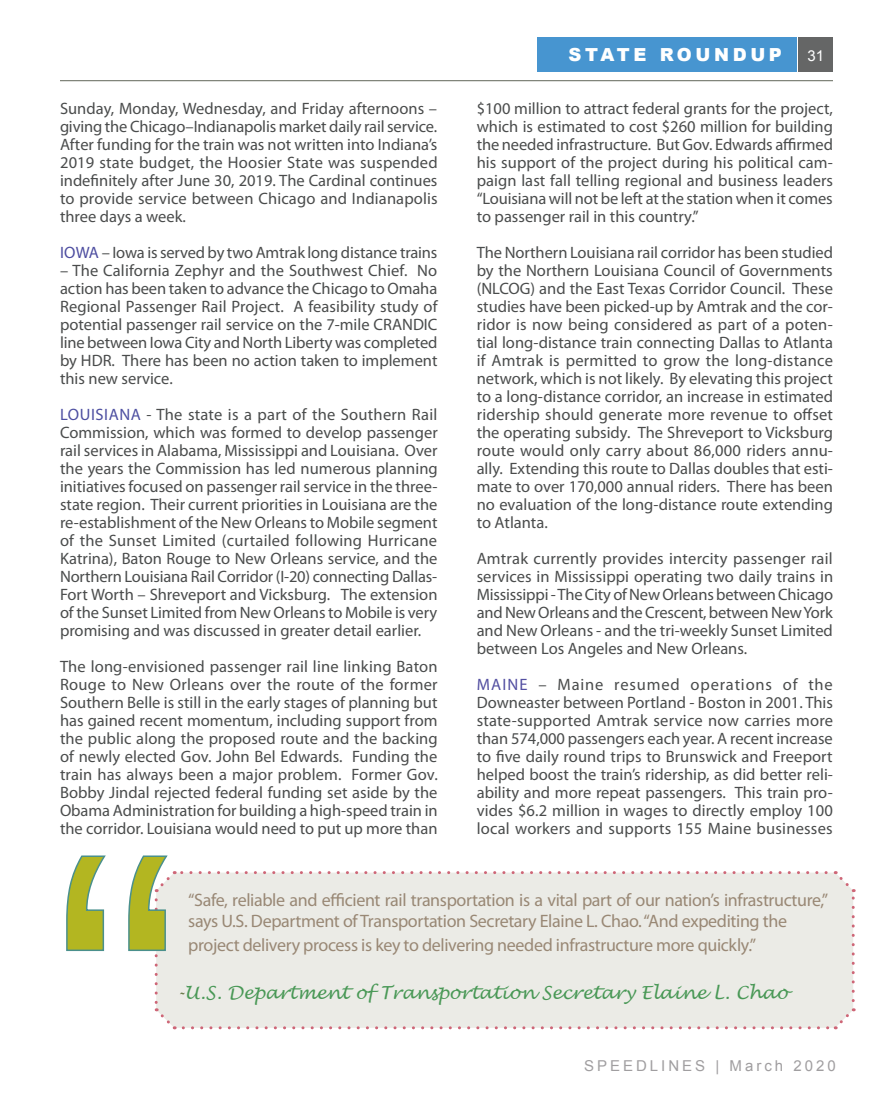
<style>
.page{position:relative;width:893px;height:1106px;background:#fff}
.page>*{position:absolute;margin:0;border:0;box-sizing:border-box;transform-origin:0 0}
.Quote_2{font:18px/21px "Myriad Pro";letter-spacing:-.02em;color:#998875}
.Quote_2-2{font:italic 18px "Lucida Handwriting";color:#499856}
.Section_heading_head{font:900 18px "Arial";letter-spacing:.2em;color:#fff}
.Body{font:16.5px/18px "Myriad Pro";color:#4a4c4c;text-align:justify}
.Footer_Master_page{font:15px "Arial";letter-spacing:.2em;color:#a09ea0}
.t1{font:15px "Arial";color:#fff}
.s1{color:#4d4da0}
.s2{color:#4d4fa1}
.s3{color:#534fa1}
.s4{color:#6d7c4d}
</style>
<div class="page">
<div style="left:798px;top:38px;width:35px;height:34px;background:#656666"></div>
<hr style="left:60px;top:80px;width:773px;height:1px;background:#73776c">
<div style="left:538px;top:38px;width:259px;height:34px;background:#4795d0"></div>
<svg style="left:66px;top:855px;width:789px;height:174px"></svg>
<p class="Body" style="left:60px;top:99px;width:379px">Sunday, Monday, Wednesday, and Friday afternoons – giving the Chicago–Indianapolis market daily rail service.<br>After funding for the train was not written into Indiana’s 2019 state budget, the Hoosier State was suspended indefinitely after June 30, 2019. The Cardinal continues to provide service between Chicago and Indianapolis three days a week.</p>
<p class="Body" style="left:60px;top:243px;width:379px"><span class="s1">IOWA</span> – Iowa is served by two Amtrak long distance trains</p>
<p class="Body" style="left:60px;top:261px;width:379px">– The California Zephyr and the Southwest Chief. No action has been taken to advance the Chicago to Omaha Regional Passenger Rail Project. A feasibility study of potential passenger rail service on the 7-mile CRANDIC line between Iowa City and North Liberty was completed by HDR. There has been no action taken to implement this new service.</p>
<p class="Body" style="left:60px;top:405px;width:379px"><span class="s2">LOUISIANA</span> - The state is a part of the Southern Rail Commission, which was formed to develop passenger rail services in Alabama, Mississippi and Louisiana. Over the years the Commission has led numerous planning initiatives focused on passenger rail service in the three&shy;state region. Their current priorities in Louisiana are the re-establishment of the New Orleans to Mobile segment of the Sunset Limited (curtailed following Hurricane Katrina), Baton Rouge to New Orleans service, and the Northern Louisiana Rail Corridor (I-20) connecting Dallas-Fort Worth – Shreveport and Vicksburg. The extension of the Sunset Limited from New Orleans to Mobile is very promising and was discussed in greater detail earlier.</p>
<p class="Body" style="left:60px;top:657px;width:379px">The long-envisioned passenger rail line linking Baton Rouge to New Orleans over the route of the former Southern Belle is still in the early stages of planning but has gained recent momentum, including support from the public along the proposed route and the backing of newly elected Gov. John Bel Edwards. Funding the train has always been a major problem. Former Gov.<br>Bobby Jindal rejected federal funding set aside by the Obama Administration for building a high-speed train in the corridor. Louisiana would need to put up more than</p>
<p class="Section_heading_head" style="left:569px;top:42px;width:215px">STATE ROUNDUP</p>
<p class="t1" style="left:807px;top:46px;width:18px">31</p>
<p class="Body" style="left:477px;top:99px;width:358px">$100 million to attract federal grants for the project, which is estimated to cost $260 million for building the needed infrastructure. But Gov. Edwards affirmed his support of the project during his political cam&shy;paign last fall telling regional and business leaders “Louisiana will not be left at the station when it comes to passenger rail in this country.”</p>
<p class="Body" style="left:477px;top:243px;width:358px">The Northern Louisiana rail corridor has been studied by the Northern Louisiana Council of Governments (NLCOG) and the East Texas Corridor Council. These studies have been picked-up by Amtrak and the cor&shy;ridor is now being considered as part of a poten&shy;tial long-distance train connecting Dallas to Atlanta if Amtrak is permitted to grow the long-distance network, which is not likely. By elevating this project to a long-distance corridor, an increase in estimated ridership should generate more revenue to offset the operating subsidy. The Shreveport to Vicksburg route would only carry about 86,000 riders annu&shy;ally. Extending this route to Dallas doubles that esti&shy;mate to over 170,000 annual riders. There has been no evaluation of the long-distance route extending to Atlanta.</p>
<p class="Body" style="left:477px;top:549px;width:358px">Amtrak currently provides intercity passenger rail services in Mississippi operating two daily trains in Mississippi - The City of New Orleans between Chicago and New Orleans and the Crescent, between New York and New Orleans - and the tri-weekly Sunset Limited between Los Angeles and New Orleans.</p>
<p class="Body" style="left:477px;top:675px;width:358px"><span class="s3">MAINE</span> – Maine resumed operations of the Downeaster between Portland - Boston in 2001. This state-supported Amtrak service now carries more than 574,000 passengers each year. A recent increase to five daily round trips to Brunswick and Freeport helped boost the train’s ridership, as did better reli&shy;ability and more repeat passengers. This train pro&shy;vides $6.2 million in wages to directly employ 100 local workers and supports 155 Maine businesses</p>
<p class="Quote_2" style="left:188px;top:888px;width:641px">“Safe, reliable and efficient rail transportation is a vital part of our nation’s infrastructure,” says U.S. Department of Transportation Secretary Elaine L. Chao. “And expediting the</p>
<p class="Quote_2" style="left:188px;top:933px;width:569px">project delivery process is key to delivering needed infrastructure more quickly.”</p>
<p class="Quote_2-2" style="left:176px;top:981px;width:614px"><span class="s4">-</span>U.S. Department of Transportation Secretary Elaine L. Chao</p>
<p class="Footer_Master_page" style="left:584px;top:1056px;width:253px">SPEEDLINES | March 2020</p>
</div>
